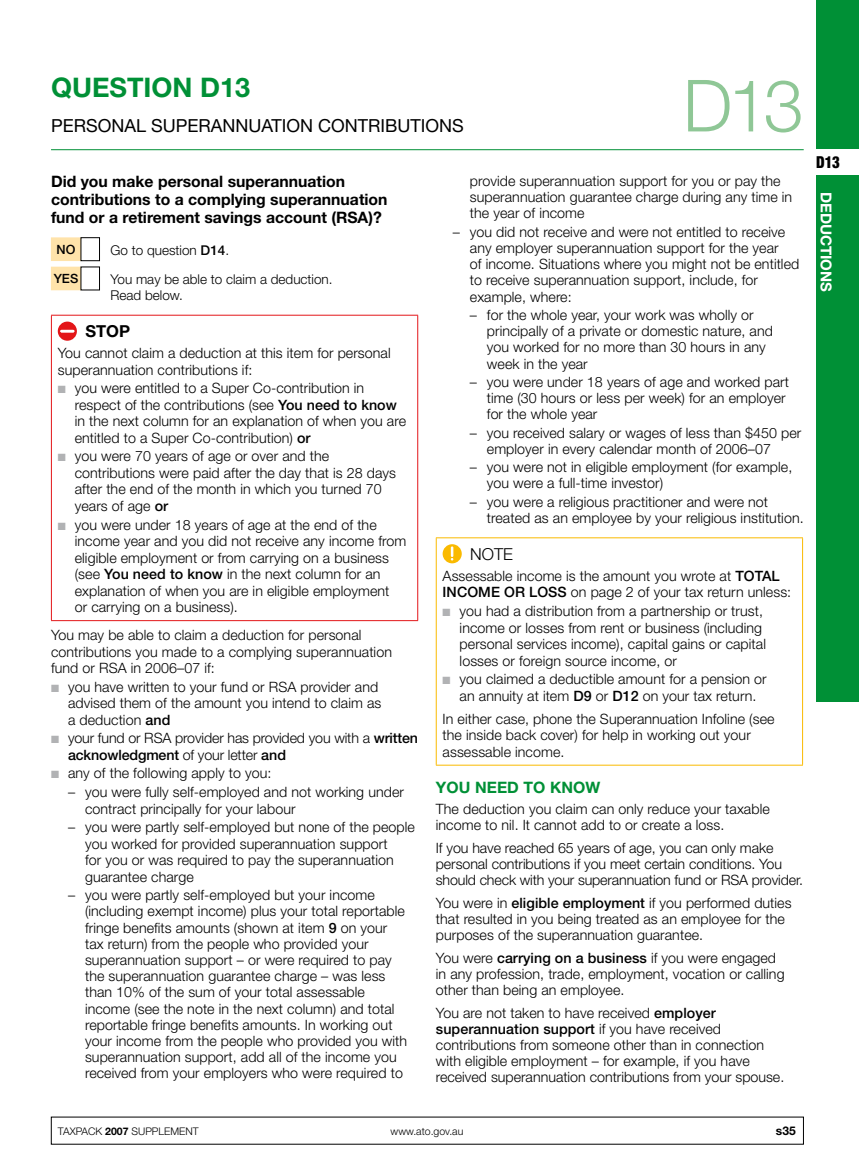
<style>
.page{position:relative;width:859px;height:1170px;background:#fff}
.page>*{position:absolute;margin:0;border:0;box-sizing:border-box;transform-origin:0 0}
.t1{font:300 72px "Helvetica Neue";color:#8fc796}
.t2{font:700 27px "Helvetica Neue";color:#009036}
.t3{font:18px "Helvetica Neue";color:#000}
.t4{font:300 16.5px "Helvetica Neue";color:#000}
.t5{font:700 16.5px "Helvetica Neue";color:#000}
.t6{font:900 condensed 16.5px "Helvetica Neue";color:#000;scale:.91 1}
.t7{font:700 15.75px/18px "Helvetica Neue";color:#000}
.t8{font:700 15.75px "Helvetica Neue";letter-spacing:.005em;color:#009036}
.t9{font:700 15px "Helvetica Neue";color:#fff}
.t10{font:300 14.25px/16.2px "Helvetica Neue";letter-spacing:.005em;color:#000}
.t11{font:300 13.5px/16.5px "Helvetica Neue";color:#000}
.t12{font:500 12.75px "Helvetica Neue";color:#000}
.t13{font:700 12px "Helvetica Neue";color:#000}
.t14{font:300 10.5px "Helvetica Neue";color:#000}
.s1{font-weight:500}
.s2{color:#b1b2b4}
.s3{font-weight:700}
</style>
<div class="page">
<div style="left:816px;top:0;width:43px;height:702px;background:#009036"></div>
<div style="left:816px;top:149px;width:43px;height:26px;background:#fff"></div>
<hr style="left:436px;top:537px;width:367px;height:1px;background:#faba00">
<hr style="left:436px;top:538px;width:1px;height:226px;background:#faba00">
<hr style="left:802px;top:538px;width:1px;height:226px;background:#faba00">
<hr style="left:436px;top:764px;width:367px;height:1px;background:#faba00">
<svg style="left:443px;top:544px;width:19px;height:19px"></svg>
<div style="left:51px;top:238px;width:29px;height:22px;background:#ffe3aa"></div>
<div style="left:51px;top:237px;width:30px;height:24px;border:1px solid #ffe3aa"></div>
<div style="left:81px;top:237px;width:19px;height:24px;border:1px solid #000"></div>
<div style="left:51px;top:267px;width:29px;height:23px;background:#ffe3aa"></div>
<div style="left:51px;top:267px;width:30px;height:23px;border:1px solid #ffe3aa"></div>
<div style="left:81px;top:267px;width:19px;height:23px;border:1px solid #000"></div>
<hr style="left:51px;top:315px;width:367px;height:1px;background:#e31619">
<hr style="left:51px;top:315px;width:1px;height:305px;background:#e31619">
<hr style="left:417px;top:315px;width:1px;height:305px;background:#e31619">
<hr style="left:51px;top:620px;width:367px;height:1px;background:#e31619">
<svg style="left:58px;top:321px;width:19px;height:20px"></svg>
<hr style="left:51px;top:149px;width:753px;height:1px;background:#009036">
<h2 class="t2" style="left:51px;top:71px;width:201px">QUESTION D1 3</h2>
<p class="t3" style="left:51px;top:115px;width:414px">PERSONAL SUPERANNUATION CONTRIBUTIONS</p>
<h1 class="t1" style="left:683px;top:62px;width:122px">D13</h1>
<p class="t7" style="left:51px;top:172px;width:338px">Did you make personal superannuation contributions to a complying superannuation fund or a retirement savings account (RSA)?</p>
<p class="t12" style="left:57px;top:242px;width:20px">NO</p>
<p class="t11" style="left:111px;top:241px;width:120px">Go to question <span class="s1">D14</span>.</p>
<p class="t12" style="left:54px;top:271px;width:26px">YES</p>
<p class="t11" style="left:111px;top:270px;width:224px">You may be able to claim a deduction.<br>Read below.</p>
<p class="t5" style="left:85px;top:321px;width:46px">STOP</p>
<p class="t10" style="left:58px;top:344px;width:334px">You cannot claim a deduction at this item for personal superannuation contributions if:</p>
<p class="t10" style="left:75px;top:379px;width:333px;text-indent:-17px"><span class="s2">■</span> you were entitled to a Super Co-contribution in respect of the contributions (see <span class="s1">You need to know </span>in the next column for an explanation of when you are entitled to a Super Co-contribution) <span class="s1">or</span></p>
<p class="t10" style="left:75px;top:448px;width:323px;text-indent:-17px"><span class="s2">■</span> you were 70 years of age or over and the contributions were paid after the day that is 28 days after the end of the month in which you turned 70 years of age <span class="s1">or</span></p>
<p class="t10" style="left:75px;top:516px;width:333px;text-indent:-17px"><span class="s2">■</span> you were under 18 years of age at the end of the income year and you did not receive any income from eligible employment or from carrying on a business (see <span class="s1">You need to know</span> in the next column for an explanation of when you are in eligible employment<br>or carrying on a business).</p>
<p class="t10" style="left:51px;top:626px;width:342px">You may be able to claim a deduction for personal contributions you made to a complying superannuation fund or RSA in 2006–07 if:</p>
<p class="t10" style="left:68px;top:678px;width:315px;text-indent:-17px"><span class="s2">■</span> you have written to your fund or RSA provider and advised them of the amount you intend to claim as a deduction <span class="s1">and</span></p>
<p class="t10" style="left:68px;top:729px;width:351px;text-indent:-17px"><span class="s2">■</span> your fund or RSA provider has provided you with a <span class="s1">written acknowledgment</span> of your letter <span class="s1">and</span></p>
<p class="t10" style="left:51px;top:765px;width:222px"><span class="s2">■</span> any of the following apply to you:</p>
<p class="t10" style="left:85px;top:783px;width:320px;text-indent:-17px">– you were fully self-employed and not working under contract principally for your labour</p>
<p class="t10" style="left:85px;top:818px;width:331px;text-indent:-17px">– you were partly self-employed but none of the people you worked for provided superannuation support<br>for you or was required to pay the superannuation guarantee charge</p>
<p class="t10" style="left:85px;top:886px;width:324px;text-indent:-17px">– you were partly self-employed but your income (including exempt income) plus your total reportable fringe benefits amounts (shown at item <span class="s1">9</span> on your tax return) from the people who provided your superannuation support – or were required to pay the superannuation guarantee charge – was less than 10% of the sum of your total assessable income (see the note in the next column) and total reportable fringe benefits amounts. In working out your income from the people who provided you with superannuation support, add all of the income you received from your employers who were required to</p>
<p class="t10" style="left:470px;top:172px;width:324px">provide superannuation support for you or pay the superannuation guarantee charge during any time in the year of income</p>
<p class="t10" style="left:470px;top:223px;width:331px;text-indent:-17px">– you did not receive and were not entitled to receive any employer superannuation support for the year<br>of income. Situations where you might not be entitled to receive superannuation support, include, for example, where:</p>
<p class="t10" style="left:487px;top:306px;width:288px;text-indent:-17px">– for the whole year, your work was wholly or principally of a private or domestic nature, and you worked for no more than 30 hours in any week in the year</p>
<p class="t10" style="left:487px;top:373px;width:304px;text-indent:-17px">– you were under 18 years of age and worked part time (30 hours or less per week) for an employer for the whole year</p>
<p class="t10" style="left:487px;top:424px;width:316px;text-indent:-17px">– you received salary or wages of less than $450 per employer in every calendar month of 2006–07</p>
<p class="t10" style="left:487px;top:458px;width:307px;text-indent:-17px">– you were not in eligible employment (for example, you were a full-time investor)</p>
<p class="t10" style="left:487px;top:493px;width:318px;text-indent:-17px">– you were a religious practitioner and were not treated as an employee by your religious institution.</p>
<p class="t4" style="left:470px;top:544px;width:44px">NOTE</p>
<p class="t10" style="left:443px;top:567px;width:350px">Assessable income is the amount you wrote at <span class="s1">TOTAL<br>INCOME OR LOSS</span> on page 2 of your tax return unless:</p>
<p class="t10" style="left:460px;top:602px;width:308px;text-indent:-17px"><span class="s2">■</span> you had a distribution from a partnership or trust, income or losses from rent or business (including personal services income), capital gains or capital losses or foreign source income, or</p>
<p class="t10" style="left:443px;top:670px;width:325px;text-align:center"><span class="s2">■</span> you claimed a deductible amount for a pension or an annuity at item <span class="s1">D9</span> or <span class="s1">D12</span> on your tax return.</p>
<p class="t10" style="left:443px;top:710px;width:333px">In either case, phone the Superannuation Infoline (see the inside back cover) for help in working out your assessable income.</p>
<p class="t8" style="left:436px;top:778px;width:166px">YOU NEED TO KNOW</p>
<p class="t10" style="left:436px;top:800px;width:335px">The deduction you claim can only reduce your taxable income to nil. It cannot add to or create a loss.</p>
<p class="t10" style="left:436px;top:839px;width:369px">If you have reached 65 years of age, you can only make personal contributions if you meet certain conditions. You should check with your superannuation fund or RSA provider.</p>
<p class="t10" style="left:436px;top:894px;width:357px">You were in <span class="s1">eligible employment</span> if you performed duties that resulted in you being treated as an employee for the purposes of the superannuation guarantee.</p>
<p class="t10" style="left:436px;top:949px;width:350px">You were <span class="s1">carrying on a business</span> if you were engaged in any profession, trade, employment, vocation or calling other than being an employee.</p>
<p class="t10" style="left:436px;top:1004px;width:350px">You are not taken to have received <span class="s1">employer superannuation support</span> if you have received contributions from someone other than in connection with eligible employment – for example, if you have received superannuation contributions from your spouse.</p>
<p class="t6" style="left:816px;top:152px;width:28px">D13</p>
<p class="t9" style="left:835px;top:192px;width:102px;rotate:90deg">DEDUCTIONS</p>
<p class="t14" style="left:58px;top:1124px;width:142px">TAXPACK <span class="s3">2007</span> SUPPLEMENT</p>
<p class="t14" style="left:391px;top:1124px;width:74px">www.ato.gov.au</p>
<p class="t13" style="left:776px;top:1123px;width:21px">s35</p>
</div>
